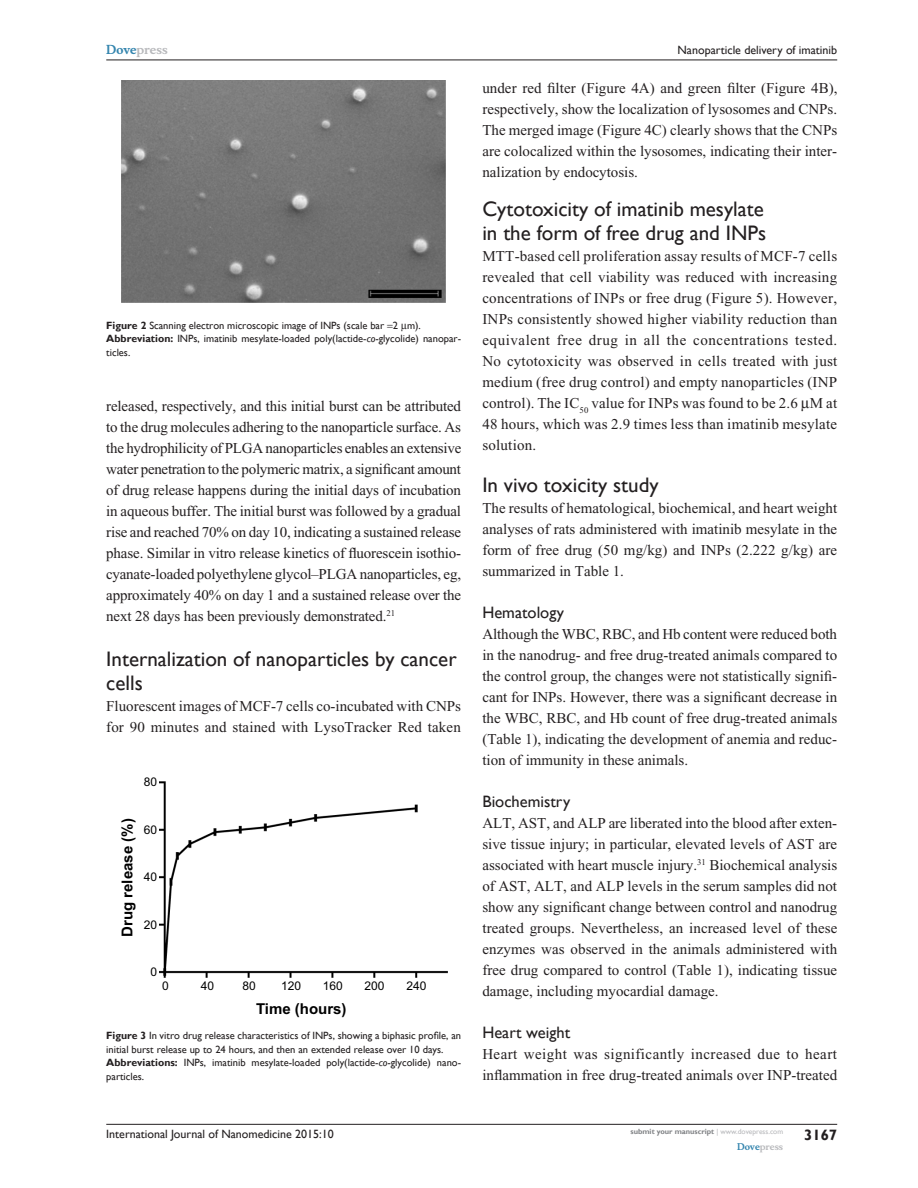
<style>
.page{position:relative;width:918px;height:1188px;background:#fff}
.page>*{position:absolute;margin:0;border:0;box-sizing:border-box;transform-origin:0 0}
.H2-2li{font:21px/24px "Gill Sans";color:#231f20}
.t1{font:16.5px "Gill Sans";color:#231f20}
.TxF{font:15px/21px "Times New Roman";color:#231f20;text-align:justify}
.Tx{font:15px/21px "Times New Roman";letter-spacing:-.01em;color:#231f20;text-align:justify}
.t2{font:700 15px "Arial";color:#000}
.t3{font:700 15px "Gill Sans";color:#231f20}
.t4{font:12px "Gill Sans";color:#231f20}
.t5{font:12px "Arial";color:#000}
.t6{font:700 12px "Musee";color:#b8b9bc}
.FigC{font:10.5px/13.5px "Gill Sans";color:#231f20}
.FigSNRI{font:10.5px/13.5px "Gill Sans";color:#231f20}
.t7{font:700 9px "Musee";color:#b8b9bc}
.t8{font:700 7.5px "Gill Sans";color:#808285}
.s1{color:#3485ae}
.s2{font-weight:700}
.s3{font-style:italic}
.s4{font-weight:400;color:#b8b9bc}
</style>
<div class="page">
<hr style="left:106px;top:1124px;width:731px;height:1px;background:#231f20">
<hr style="left:106px;top:60px;width:731px;height:1px;background:#231f20">
<img style="left:122px;top:81px;width:324px;height:222px">
<img style="left:160px;top:782px;width:288px;height:195px">
<p class="t6" style="left:106px;top:43px;width:63px"><span class="s1">Dove</span>press</p>
<p class="FigC" style="left:106px;top:319px;width:316px"><span class="s2">Figure 2</span> Scanning electron microscopic image of INPs (scale bar 2 m).</p>
<p class="FigSNRI" style="left:106px;top:332px;width:355px"><span class="s2">Abbreviation:</span> INPs, imatinib mesylate-loaded poly(lactide-<span class="s3">co</span>-glycolide) nanopar&shy;ticles.</p>
<p class="Tx" style="left:106px;top:395px;width:357px">released, respectively, and this initial burst can be attributed to the drug molecules adhering to the nanoparticle surface. As the hydrophilicity of PLGA nanoparticles enables an extensive water penetration to the polymeric matrix, a significant amount of drug release happens during the initial days of incubation in aqueous buffer. The initial burst was followed by a gradual rise and reached 70% on day 10, indicating a sustained release phase. Similar in vitro release kinetics of fluorescein isothio&shy;cyanate-loaded polyethylene glycol–PLGA nanoparticles, eg, approximately 40% on day 1 and a sustained release over the next 28 days has been previously demonstrated.<sup>21</sup></p>
<p class="H2-2li" style="left:106px;top:647px;width:352px">Internalization of nanoparticles by cancer cells</p>
<p class="TxF" style="left:106px;top:695px;width:356px">Fluorescent images of MCF-7 cells co-incubated with CNPs for 90 minutes and stained with LysoTracker Red taken</p>
<p class="t2" style="left:117px;top:937px;width:120px;rotate:-90deg">Drug release (%)</p>
<p class="t5" style="left:144px;top:774px;width:15px">80</p>
<p class="t5" style="left:144px;top:822px;width:15px">60</p>
<p class="t5" style="left:144px;top:869px;width:15px">40</p>
<p class="t5" style="left:144px;top:917px;width:15px">20</p>
<p class="t5" style="left:151px;top:964px;width:8px">0</p>
<p class="t5" style="left:162px;top:978px;width:8px">0</p>
<p class="t5" style="left:201px;top:978px;width:15px">40</p>
<p class="t5" style="left:243px;top:978px;width:15px">80</p>
<p class="t5" style="left:281px;top:978px;width:22px">120</p>
<p class="t5" style="left:323px;top:978px;width:22px">160</p>
<p class="t5" style="left:365px;top:978px;width:22px">200</p>
<p class="t5" style="left:406px;top:978px;width:22px">240</p>
<p class="t2" style="left:256px;top:999px;width:92px">Time (hours)</p>
<p class="FigC" style="left:106px;top:1029px;width:356px"><span class="s2">Figure 3</span> In vitro drug release characteristics of INPs, showing a biphasic profile, an initial burst release up to 24 hours, and then an extended release over 10 days.</p>
<p class="FigSNRI" style="left:106px;top:1056px;width:355px"><span class="s2">Abbreviations:</span> INPs, imatinib mesylate-loaded poly(lactide-<span class="s3">co</span>-glycolide) nano&shy;particles.</p>
<p class="t4" style="left:678px;top:43px;width:161px">Nanoparticle delivery of imatinib</p>
<p class="TxF" style="left:482px;top:77px;width:357px">under red filter (Figure 4A) and green filter (Figure 4B), respectively, show the localization of lysosomes and CNPs.<br>The merged image (Figure 4C) clearly shows that the CNPs are colocalized within the lysosomes, indicating their inter&shy;nalization by endocytosis.</p>
<p class="H2-2li" style="left:482px;top:197px;width:285px">Cytotoxicity of imatinib mesylate in the form of free drug and INPs</p>
<p class="TxF" style="left:482px;top:245px;width:357px">MTT-based cell proliferation assay results of MCF-7 cells revealed that cell viability was reduced with increasing concentrations of INPs or free drug (Figure 5). However, INPs consistently showed higher viability reduction than equivalent free drug in all the concentrations tested.<br>No cytotoxicity was observed in cells treated with just medium (free drug control) and empty nanoparticles (INP control). The IC<sub>50</sub> value for INPs was found to be 2.6 M at 48 hours, which was 2.9 times less than imatinib mesylate solution.</p>
<h2 class="H2-2li" style="left:482px;top:473px;width:178px">In vivo toxicity study</h2>
<p class="TxF" style="left:482px;top:497px;width:356px">The results of hematological, biochemical, and heart weight analyses of rats administered with imatinib mesylate in the form of free drug (50 mg/kg) and INPs (2.222 g/kg) are summarized in Table 1.</p>
<h3 class="t1" style="left:482px;top:602px;width:83px">Hematology</h3>
<p class="TxF" style="left:482px;top:623px;width:356px">Although the WBC, RBC, and Hb content were reduced both in the nanodrug- and free drug-treated animals compared to the control group, the changes were not statistically signifi&shy;cant for INPs. However, there was a significant decrease in the WBC, RBC, and Hb count of free drug-treated animals (Table 1), indicating the development of anemia and reduc&shy;tion of immunity in these animals.</p>
<h3 class="t1" style="left:482px;top:791px;width:89px">Biochemistry</h3>
<p class="TxF" style="left:482px;top:812px;width:357px">ALT, AST, and ALP are liberated into the blood after exten&shy;sive tissue injury; in particular, elevated levels of AST are associated with heart muscle injury.<sup>31</sup> Biochemical analysis of AST, ALT, and ALP levels in the serum samples did not show any significant change between control and nanodrug treated groups. Nevertheless, an increased level of these enzymes was observed in the animals administered with free drug compared to control (Table 1), indicating tissue damage, including myocardial damage.</p>
<h3 class="t1" style="left:482px;top:1022px;width:89px">Heart weight</h3>
<p class="TxF" style="left:482px;top:1043px;width:356px">Heart weight was significantly increased due to heart inflammation in free drug-treated animals over INP-treated</p>
<p class="t4" style="left:106px;top:1127px;width:229px">International Journal of Nanomedicine 2015:10</p>
<p class="t8" style="left:631px;top:1127px;width:154px">submit your manuscript <span class="s4">| www.dovepress.com</span></p>
<p class="t7" style="left:737px;top:1141px;width:48px"><span class="s1">Dove</span>press</p>
<p class="t3" style="left:804px;top:1126px;width:35px">3167</p>
</div>
